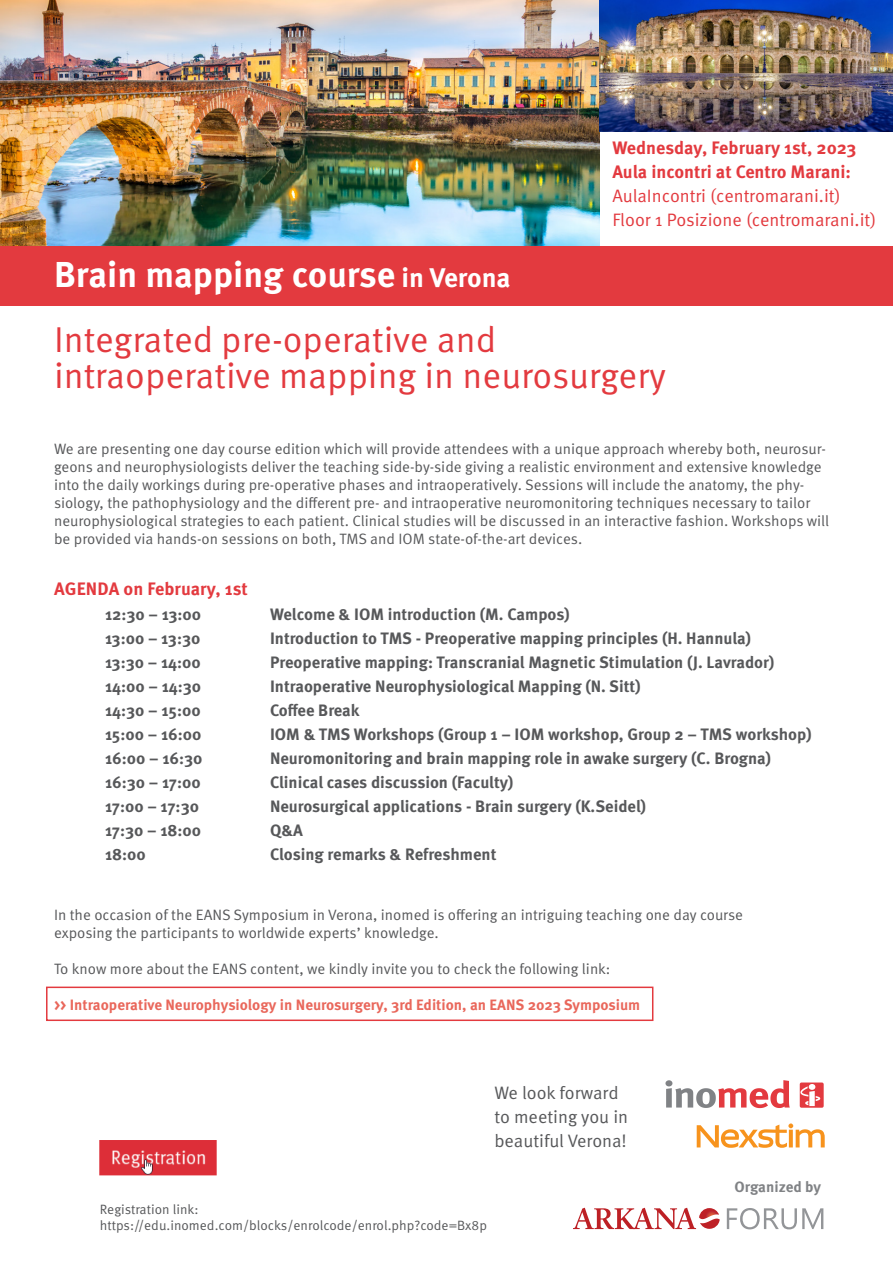
<style>
.page{position:relative;width:893px;height:1263px;background:#fff}
.page>*{position:absolute;margin:0;border:0;box-sizing:border-box;transform-origin:0 0}
.t1{font:36px/36px "Meta Pro Norm";color:#e33a3f}
.t2{font:700 36px "Meta Pro";color:#fff}
.t3{font:700 18px/24px "Meta Pro";color:#e33a3f}
.t4{font:18px/24px "Meta Pro Norm";color:#e33a3f}
.t5{font:18px/24px "Meta Pro Norm";color:#57585a}
.t6{font:700 16.5px "Meta Pro";color:#57585a}
.t7{font:15px/18px "Meta Pro Norm";color:#57585a}
.t8{font:700 15px "Meta Pro";color:#e9675b}
.t9{font:700 15px "Meta Pro";color:#808285}
.t10{font:13.5px/16.2px "Meta Pro Norm";color:#57585a}
.s1{font-size:27px}
</style>
<div class="page">
<svg style="left:800px;top:1082px;width:24px;height:26px"></svg>
<svg style="left:665px;top:1080px;width:125px;height:28px"></svg>
<svg style="left:697px;top:1123px;width:128px;height:25px"></svg>
<svg style="left:727px;top:1208px;width:96px;height:21px"></svg>
<svg style="left:573px;top:1208px;width:147px;height:21px"></svg>
<img style="left:0;top:0;width:600px;height:247px">
<img style="left:599px;top:0;width:294px;height:132px">
<div style="left:0;top:247px;width:893px;height:59px;background:#e33a3f"></div>
<img style="left:99px;top:1140px;width:118px;height:36px">
<div style="left:46px;top:986px;width:607px;height:35px;border:2px solid #e33a3f"></div>
<h1 class="t2" style="left:54px;top:246px;width:458px">Brain mapping course <span class="s1">in Verona</span></h1>
<p class="t3" style="left:612px;top:134px;width:245px">Wednesday, February 1st, 2023<br>Aula incontri at Centro Marani:</p>
<p class="t4" style="left:612px;top:182px;width:265px">AulaIncontri (centromarani.it)<br>Floor 1 Posizione (centromarani.it)</p>
<h1 class="t1" style="left:54px;top:320px;width:614px">Integrated pre-operative and intraoperative mapping in neurosurgery</h1>
<p class="t7" style="left:54px;top:439px;width:776px">We are presenting one day course edition which will provide attendees with a unique approach whereby both, neurosur&shy;geons and neurophysiologists deliver the teaching side-by-side giving a realistic environment and extensive knowledge into the daily workings during pre-operative phases and intraoperatively. Sessions will include the anatomy, the phy&shy;siology, the pathophysiology and the different pre- and intraoperative neuromonitoring techniques necessary to tailor neurophysiological strategies to each patient. Clinical studies will be discussed in an interactive fashion. Workshops will be provided via hands-on sessions on both, TMS and IOM state-of-the-art devices.</p>
<p class="t3" style="left:54px;top:576px;width:195px">AGENDA on February, 1st</p>
<p class="t6" style="left:105px;top:601px;width:98px">12:30 – 13:00</p>
<p class="t6" style="left:270px;top:601px;width:301px">Welcome &amp; IOM introduction (M. Campos)</p>
<p class="t6" style="left:105px;top:625px;width:97px">13:00 – 13:30</p>
<p class="t6" style="left:270px;top:625px;width:483px">Introduction to TMS - Preoperative mapping principles (H. Hannula)</p>
<p class="t6" style="left:105px;top:649px;width:97px">13:30 – 14:00</p>
<p class="t6" style="left:270px;top:649px;width:506px">Preoperative mapping: Transcranial Magnetic Stimulation (J. Lavrador)</p>
<p class="t6" style="left:105px;top:673px;width:98px">14:00 – 14:30</p>
<p class="t6" style="left:270px;top:673px;width:372px">Intraoperative Neurophysiological Mapping (N. Sitt)</p>
<p class="t6" style="left:105px;top:697px;width:97px">14:30 – 15:00</p>
<p class="t6" style="left:270px;top:697px;width:91px">Coffee Break</p>
<p class="t6" style="left:105px;top:721px;width:98px">15:00 – 16:00</p>
<p class="t6" style="left:270px;top:721px;width:543px">IOM &amp; TMS Workshops (Group 1 – IOM workshop, Group 2 – TMS workshop)</p>
<p class="t6" style="left:105px;top:745px;width:99px">16:00 – 16:30</p>
<p class="t6" style="left:270px;top:745px;width:503px">Neuromonitoring and brain mapping role in awake surgery (C. Brogna)</p>
<p class="t6" style="left:105px;top:769px;width:97px">16:30 – 17:00</p>
<p class="t6" style="left:270px;top:769px;width:245px">Clinical cases discussion (Faculty)</p>
<p class="t6" style="left:105px;top:793px;width:96px">17:00 – 17:30</p>
<p class="t6" style="left:270px;top:793px;width:378px">Neurosurgical applications - Brain surgery (K.Seidel)</p>
<p class="t6" style="left:105px;top:817px;width:98px">17:30 – 18:00</p>
<p class="t6" style="left:270px;top:817px;width:34px">Q&amp;A</p>
<p class="t6" style="left:105px;top:841px;width:42px">18:00</p>
<p class="t6" style="left:270px;top:841px;width:228px">Closing remarks &amp; Refreshment</p>
<p class="t7" style="left:54px;top:904px;width:691px">In the occasion of the EANS Symposium in Verona, inomed is offering an intriguing teaching one day course exposing the participants to worldwide experts’ knowledge.</p>
<p class="t7" style="left:54px;top:958px;width:558px">To know more about the EANS content, we kindly invite you to check the following link:</p>
<p class="t8" style="left:54px;top:992px;width:588px">&gt;&gt; Intraoperative Neurophysiology in Neurosurgery, 3rd Edition, an EANS 2023 Symposium</p>
<p class="t5" style="left:494px;top:1079px;width:135px">We look forward to meeting you in beautiful Verona!</p>
<p class="t10" style="left:100px;top:1200px;width:389px">Registration link: https://edu.inomed.com/blocks/enrolcode/enrol.php?code=Bx8p</p>
<p class="t9" style="left:735px;top:1175px;width:88px">Organized by</p>
</div>
